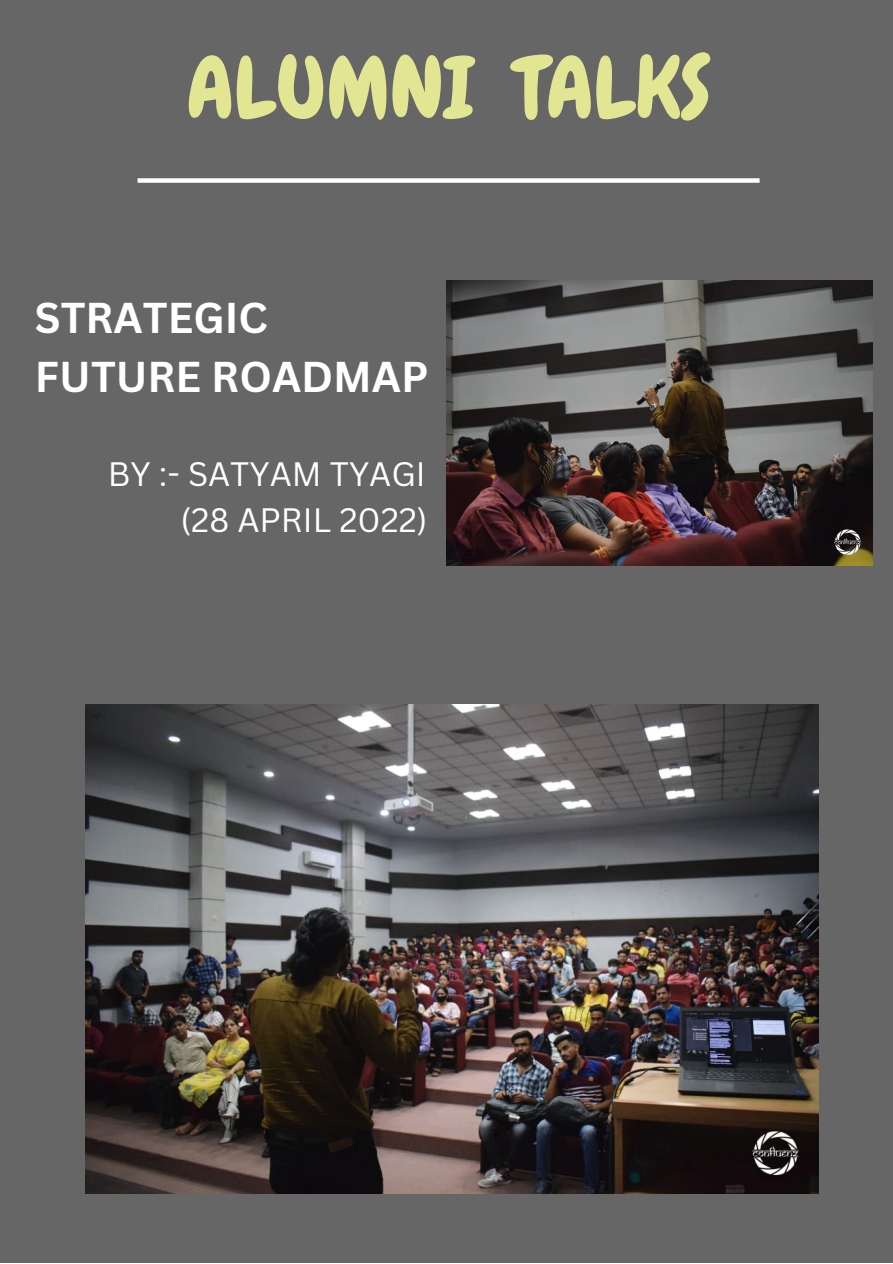
<style>
.page{position:relative;width:893px;height:1264px;background:#fff}
.page>*{position:absolute;margin:0;border:0;box-sizing:border-box;transform-origin:0 0}
.t1{font:85.5px "Chewy";color:#e2e592}
.t2{font:700 42px/58.5px "Canva Sans";color:#fff}
.t3{font:33px/46px "Canva Sans";color:#fff;text-align:right}
</style>
<div class="page">
<div style="left:0;top:0;width:892px;height:1262px;background:#666"></div>
<img style="left:446px;top:280px;width:426px;height:285px">
<img style="left:85px;top:704px;width:733px;height:489px">
<div style="left:138px;top:178px;width:621px;height:5px;background:#fff"></div>
<h1 class="t1" style="left:186px;top:34px;width:525px">ALUMNI TALKS</h1>
<p class="t2" style="left:35px;top:288px;width:395px">STRATEGIC<br>FUTURE ROADMAP</p>
<p class="t3" style="left:108px;top:450px;width:321px">BY :- SATYAM TYAGI (28 APRIL 2022)</p>
</div>
